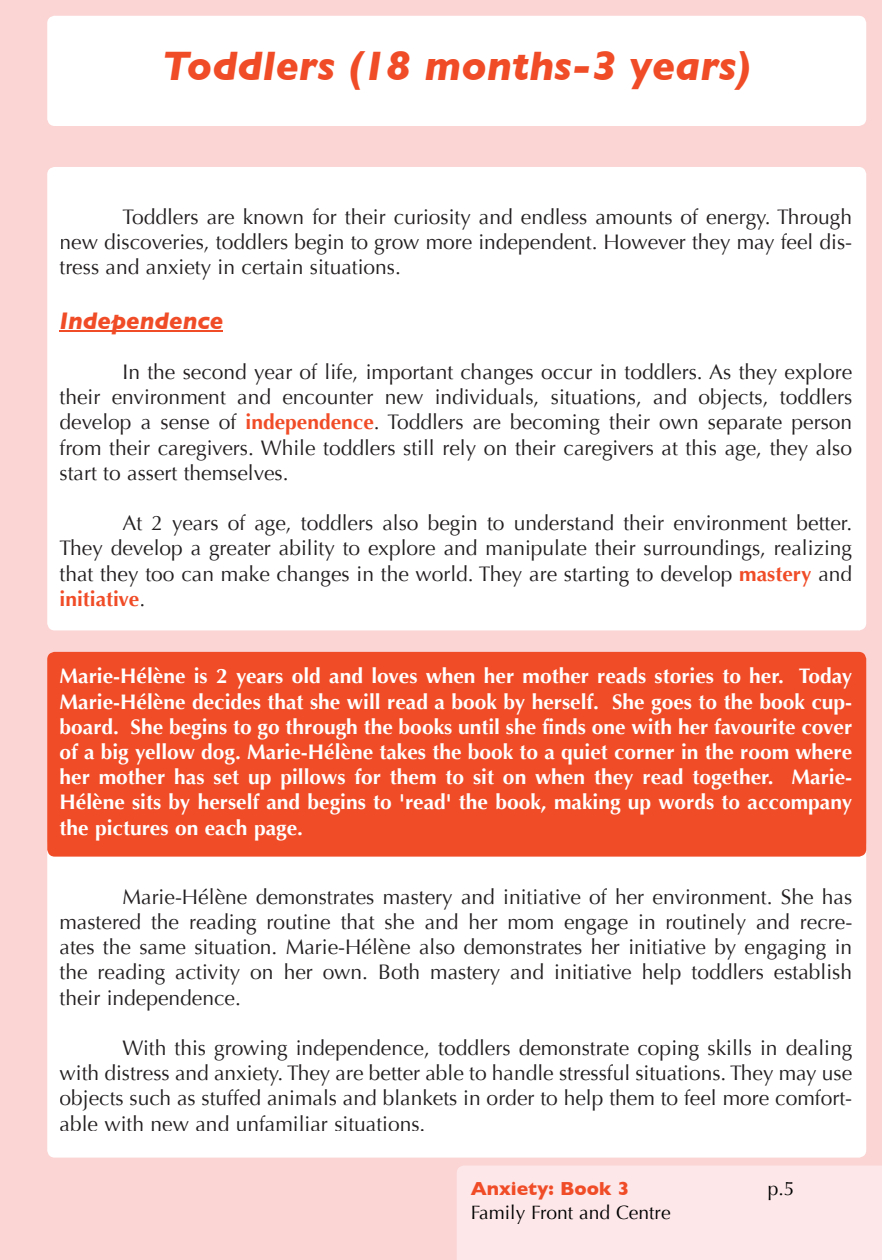
<style>
.page{position:relative;width:882px;height:1260px;background:#fbd4d4}
.page>*{position:absolute;margin:0;border:0;box-sizing:border-box;transform-origin:0 0}
.t1{font:italic 700 42px "Gill Sans";color:#f04c27}
.t2{font:italic 700 24.5px "Gill Sans";color:#f04c27}
.t3{font:21px/25.2px "Optima";color:#231f20;text-align:justify}
.t4{font:700 21px/25.2px "Optima";color:#fff;text-align:justify}
.t5{font:19.25px "Optima";color:#000}
.t6{font:700 19.25px "Gill Sans";color:#f04c27}
.s1{font-weight:700;color:#f04c27}
</style>
<div class="page">
<div style="left:457px;top:1166px;width:425px;height:94px;background:#fde7e8"></div>
<div style="left:769px;top:1183px;width:24px;height:18px;background:#fde7e8"></div>
<div style="left:472px;top:1204px;width:198px;height:20px;background:#fde7e8"></div>
<div style="left:47px;top:16px;width:819px;height:110px;background:#fff;border-radius:8px"></div>
<div style="left:47px;top:167px;width:819px;height:463px;background:#fff;border-radius:8px"></div>
<hr style="left:60px;top:331px;width:163px;height:1px;background:#f04c27">
<div style="left:47px;top:837px;width:819px;height:321px;background:#fff;border-radius:8px"></div>
<div style="left:47px;top:652px;width:819px;height:205px;background:#f04c27;border-radius:8px"></div>
<h1 class="t1" style="left:162px;top:41px;width:590px">Toddlers (18 months-3 years)</h1>
<p class="t3" style="left:60px;top:204px;width:794px;text-indent:63px">Toddlers are known for their curiosity and endless amounts of energy. Through new discoveries, toddlers begin to grow more independent. However they may feel dis&shy;tress and anxiety in certain situations.</p>
<p class="t2" style="left:60px;top:306px;width:166px">Independence</p>
<p class="t3" style="left:60px;top:360px;width:794px;text-indent:63px">In the second year of life, important changes occur in toddlers. As they explore their environment and encounter new individuals, situations, and objects, toddlers develop a sense of <span class="s1">independence</span>. Toddlers are becoming their own separate person from their caregivers. While toddlers still rely on their caregivers at this age, they also start to assert themselves.</p>
<p class="t3" style="left:60px;top:511px;width:794px;text-indent:63px">At 2 years of age, toddlers also begin to understand their environment better.<br>They develop a greater ability to explore and manipulate their surroundings, realizing that they too can make changes in the world. They are starting to develop <span class="s1">mastery</span> and <span class="s1">initiative</span>.</p>
<p class="t4" style="left:60px;top:664px;width:794px">Marie-Hélène is 2 years old and loves when her mother reads stories to her. Today Marie-Hélène decides that she will read a book by herself. She goes to the book cup&shy;board. She begins to go through the books until she finds one with her favourite cover of a big yellow dog. Marie-Hélène takes the book to a quiet corner in the room where her mother has set up pillows for them to sit on when they read together. Marie-Hélène sits by herself and begins to 'read' the book, making up words to accompany the pictures on each page.</p>
<p class="t3" style="left:60px;top:884px;width:794px;text-indent:63px">Marie-Hélène demonstrates mastery and initiative of her environment. She has mastered the reading routine that she and her mom engage in routinely and recre&shy;ates the same situation. Marie-Hélène also demonstrates her initiative by engaging in the reading activity on her own. Both mastery and initiative help toddlers establish their independence.</p>
<p class="t3" style="left:60px;top:1036px;width:794px;text-indent:63px">With this growing independence, toddlers demonstrate coping skills in dealing with distress and anxiety. They are better able to handle stressful situations. They may use objects such as stuffed animals and blankets in order to help them to feel more comfort&shy;able with new and unfamiliar situations.</p>
<p class="t6" style="left:471px;top:1178px;width:160px">Anxiety: Book 3</p>
<p class="t5" style="left:768px;top:1178px;width:28px">p.5</p>
<p class="t5" style="left:471px;top:1201px;width:201px">Family Front and Centre</p>
</div>
